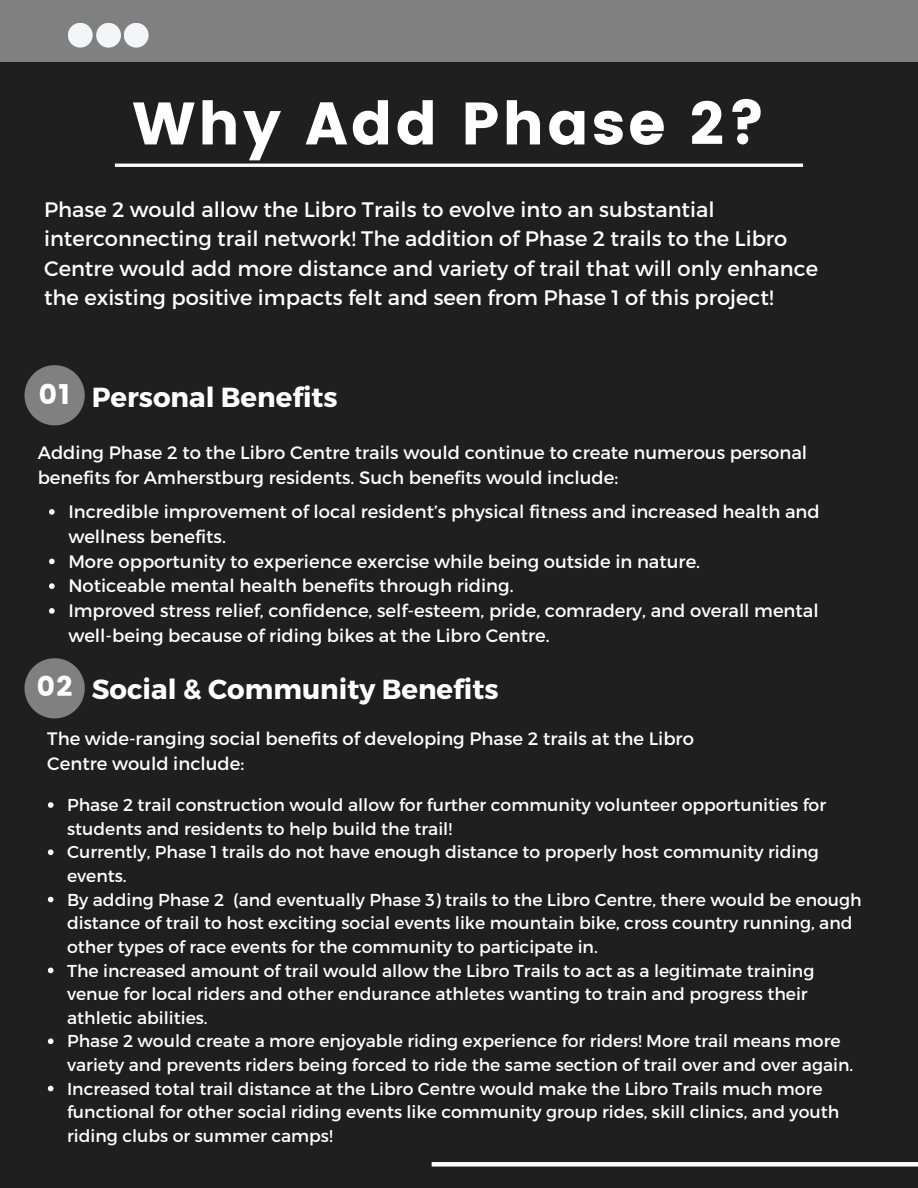
<style>
.page{position:relative;width:918px;height:1188px;background:#1f1f1f}
.page>*{position:absolute;margin:0;border:0;box-sizing:border-box;transform-origin:0 0}
.t1{font:59.85px "Poppins";letter-spacing:.05em;color:#fff}
.t2{font:28.05px "Poppins";color:#fff}
.t3{font:700 27.6px "Montserrat";color:#fff}
.t4{font:21px/29.2px "Montserrat";color:#fff}
.t5{font:18px/24.8px "Montserrat";color:#fff}
.t6{font:17.25px/23.7px "Montserrat";color:#fff}
</style>
<div class="page">
<div style="left:0;top:0;width:918px;height:62px;background:#808080"></div>
<div style="left:68px;top:23px;width:25px;height:25px;background:#f3f5f9;border-radius:50%"></div>
<div style="left:96px;top:23px;width:25px;height:25px;background:#f3f5f9;border-radius:50%"></div>
<div style="left:124px;top:23px;width:25px;height:25px;background:#f3f5f9;border-radius:50%"></div>
<hr style="left:115px;top:164px;width:688px;height:3px;background:#fff">
<svg style="left:25px;top:365px;width:60px;height:60px"></svg>
<svg style="left:25px;top:658px;width:60px;height:60px"></svg>
<div style="left:432px;top:1162px;width:486px;height:5px;background:#fff"></div>
<svg style="left:49px;top:509px;width:6px;height:6px"></svg>
<svg style="left:49px;top:559px;width:6px;height:5px"></svg>
<svg style="left:49px;top:583px;width:6px;height:6px"></svg>
<svg style="left:49px;top:608px;width:6px;height:6px"></svg>
<svg style="left:48px;top:802px;width:5px;height:6px"></svg>
<svg style="left:48px;top:849px;width:5px;height:6px"></svg>
<svg style="left:48px;top:897px;width:5px;height:5px"></svg>
<svg style="left:48px;top:968px;width:5px;height:5px"></svg>
<svg style="left:48px;top:1038px;width:5px;height:6px"></svg>
<svg style="left:48px;top:1086px;width:5px;height:5px"></svg>
<p class="t1" style="left:133px;top:89px;width:635px">Why Add Phase 2?</p>
<p class="t4" style="left:44px;top:194px;width:775px">Phase 2 would allow the Libro Trails to evolve into an substantial interconnecting trail network! The addition of Phase 2 trails to the Libro Centre would add more distance and variety of trail that will only enhance the existing positive impacts felt and seen from Phase 1 of this project!</p>
<p class="t2" style="left:39px;top:378px;width:33px">01</p>
<p class="t3" style="left:92px;top:379px;width:247px">Personal Benefits</p>
<p class="t5" style="left:38px;top:440px;width:771px">Adding Phase 2 to the Libro Centre trails would continue to create numerous personal benefits for Amherstburg residents. Such benefits would include:</p>
<p class="t5" style="left:68px;top:498px;width:753px">Incredible improvement of local resident’s physical fitness and increased health and wellness benefits.</p>
<p class="t5" style="left:68px;top:548px;width:633px">More opportunity to experience exercise while being outside in nature.</p>
<p class="t5" style="left:68px;top:573px;width:447px">Noticeable mental health benefits through riding.</p>
<p class="t5" style="left:68px;top:597px;width:752px">Improved stress relief, confidence, self-esteem, pride, comradery, and overall mental well-being because of riding bikes at the Libro Centre.</p>
<p class="t3" style="left:92px;top:671px;width:408px">Social &amp; Community Benefits</p>
<p class="t2" style="left:37px;top:670px;width:37px">02</p>
<p class="t5" style="left:47px;top:726px;width:648px">The wide-ranging social benefits of developing Phase 2 trails at the Libro<br>Centre would include:</p>
<p class="t6" style="left:67px;top:792px;width:761px">Phase 2 trail construction would allow for further community volunteer opportunities for students and residents to help build the trail!</p>
<p class="t6" style="left:67px;top:840px;width:753px">Currently, Phase 1 trails do not have enough distance to properly host community riding events.</p>
<p class="t6" style="left:67px;top:887px;width:796px">By adding Phase 2 (and eventually Phase 3) trails to the Libro Centre, there would be enough distance of trail to host exciting social events like mountain bike, cross country running, and other types of race events for the community to participate in.</p>
<p class="t6" style="left:67px;top:958px;width:749px">The increased amount of trail would allow the Libro Trails to act as a legitimate training venue for local riders and other endurance athletes wanting to train and progress their athletic abilities.</p>
<p class="t6" style="left:67px;top:1029px;width:788px">Phase 2 would create a more enjoyable riding experience for riders! More trail means more variety and prevents riders being forced to ride the same section of trail over and over again.</p>
<p class="t6" style="left:67px;top:1076px;width:774px">Increased total trail distance at the Libro Centre would make the Libro Trails much more functional for other social riding events like community group rides, skill clinics, and youth riding clubs or summer camps!</p>
</div>
